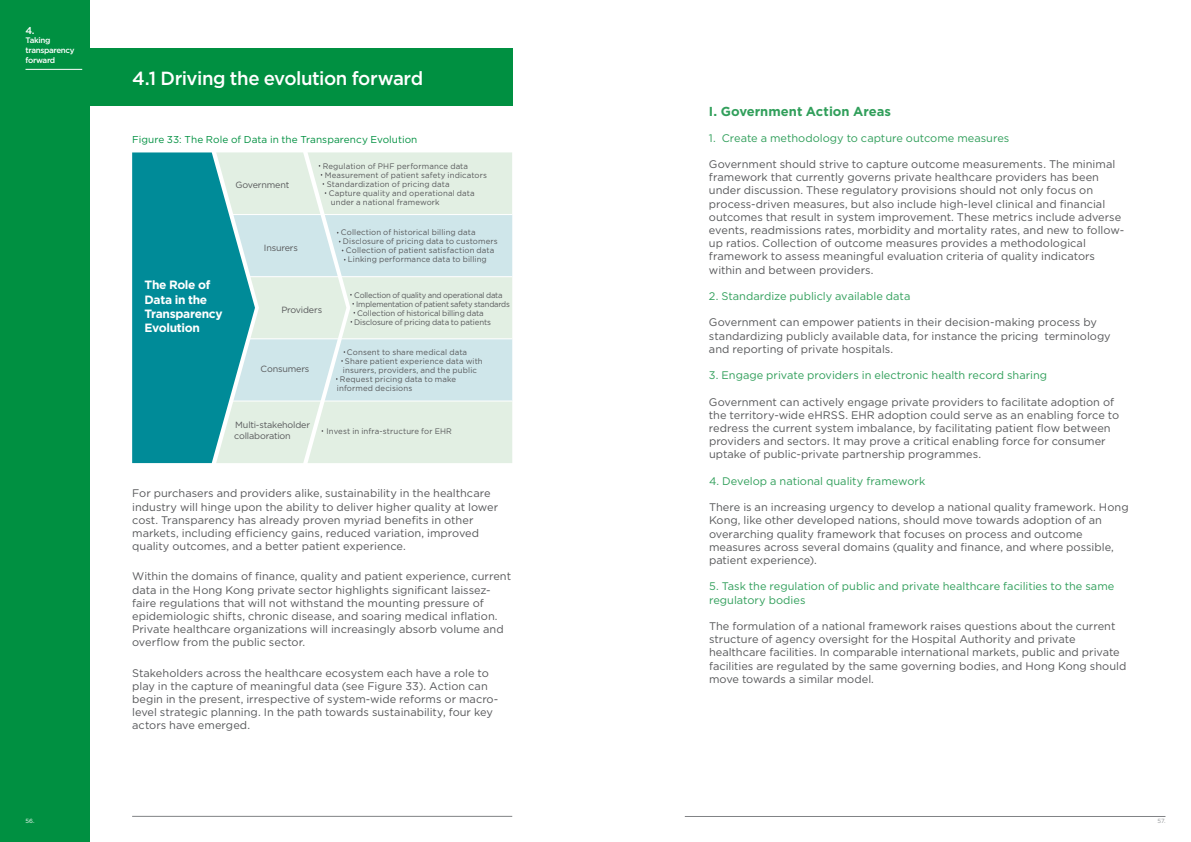
<style>
.page{position:relative;width:1191px;height:842px;background:#fff}
.page>*{position:absolute;margin:0;border:0;box-sizing:border-box;transform-origin:0 0}
.t1{font:500 19px "Gotham";letter-spacing:-.025em;color:#fff}
.t2{font:700 13px "Gotham";color:#319f5b}
.t3{font:700 12px/14.4px "Gotham";letter-spacing:-.03em;color:#fff}
.t4{font:11px/13.2px "Gotham";color:#57585a}
.t5{font:11px/13.2px "Gotham";color:#319f5b}
.t6{font:10px "Gotham";letter-spacing:.005em;color:#009041}
.t7{font:500 10px "Gotham";color:#fff}
.t8{font:9px/10.8px "Gotham";letter-spacing:-.02em;color:#57585a}
.t9{font:8px "Gotham";letter-spacing:.01em;color:#57585a}
.t10{font:8px "Gotham";letter-spacing:-.025em;color:#57585a;scale:.95 1}
.t11{font:8px "Gotham";letter-spacing:-.025em;color:#57585a;scale:.96 1}
.t12{font:8px "Gotham";letter-spacing:-.015em;color:#57585a}
.t13{font:8px "Gotham";letter-spacing:-.02em;color:#57585a}
.t14{font:500 8px/9.6px "Gotham";letter-spacing:-.04em;color:#fff}
.t15{font:6px "Gotham";color:#fff}
.t16{font:6px "Gotham";color:#939598}
</style>
<div class="page">
<hr style="left:685px;top:816px;width:480px;height:1px;background:#808285">
<hr style="left:132px;top:816px;width:380px;height:1px;background:#808285">
<div style="left:0;top:0;width:89px;height:842px;background:#009041"></div>
<div style="left:0;top:49px;width:512px;height:57px;background:#009041"></div>
<hr style="left:26px;top:69px;width:56px;height:1px;background:#fff">
<svg style="left:132px;top:152px;width:380px;height:311px;background:#a0d2d1"></svg>
<hr style="left:231px;top:214px;width:281px;height:1px;background:#fff">
<hr style="left:249px;top:276px;width:263px;height:1px;background:#fff">
<hr style="left:249px;top:338px;width:263px;height:1px;background:#fff">
<hr style="left:231px;top:400px;width:281px;height:1px;background:#fff">
<p class="t7" style="left:26px;top:25px;width:11px">4.</p>
<p class="t14" style="left:26px;top:36px;width:51px">Taking transparency forward</p>
<h1 class="t1" style="left:132px;top:68px;width:292px">4.1 Driving the evolution forward</h1>
<p class="t6" style="left:132px;top:134px;width:287px">Figure 33: The Role of Data in the Transparency Evolution</p>
<p class="t3" style="left:145px;top:277px;width:79px">The Role of<br>Data in the<br>Transparency<br>Evolution</p>
<p class="t8" style="left:235px;top:179px;width:55px">Government</p>
<p class="t8" style="left:264px;top:242px;width:36px">Insurers</p>
<p class="t9" style="left:323px;top:161px;width:147px">Regulation of PHF performance data</p>
<p class="t9" style="left:325px;top:170px;width:164px">Measurement of patient safety indicators</p>
<p class="t9" style="left:327px;top:179px;width:124px">Standardization of pricing data</p>
<p class="t9" style="left:329px;top:188px;width:147px">Capture quality and operational data</p>
<p class="t9" style="left:331px;top:197px;width:110px">under a national framework</p>
<p class="t9" style="left:341px;top:228px;width:136px">Collection of historical billing data</p>
<p class="t9" style="left:343px;top:237px;width:156px">Disclosure of pricing data to customers</p>
<p class="t9" style="left:346px;top:246px;width:150px">Collection of patient satisfaction data</p>
<p class="t9" style="left:348px;top:255px;width:140px">Linking performance data to billing</p>
<p class="t8" style="left:281px;top:304px;width:42px">Providers</p>
<p class="t11" style="left:354px;top:290px;width:156px">Collection of quality and operational data</p>
<p class="t10" style="left:356px;top:299px;width:163px">Implementation of patient safety standards</p>
<p class="t12" style="left:357px;top:308px;width:128px">Collection of historical billing data</p>
<p class="t13" style="left:354px;top:317px;width:138px">Disclosure of pricing data to patients</p>
<p class="t8" style="left:260px;top:364px;width:50px">Consumers</p>
<p class="t8" style="left:234px;top:419px;width:77px">Multi-stakeholder collaboration</p>
<p class="t9" style="left:347px;top:347px;width:122px">Consent to share medical data</p>
<p class="t9" style="left:345px;top:356px;width:139px">Share patient experience data with</p>
<p class="t9" style="left:343px;top:365px;width:135px">insurers, providers, and the public</p>
<p class="t9" style="left:340px;top:374px;width:118px">Request pricing data to make</p>
<p class="t9" style="left:337px;top:383px;width:77px">informed decisions</p>
<p class="t9" style="left:326px;top:427px;width:127px">Invest in infra-structure for EHR</p>
<p class="t4" style="left:132px;top:487px;width:367px">For purchasers and providers alike, sustainability in the healthcare industry will hinge upon the ability to deliver higher quality at lower cost. Transparency has already proven myriad benefits in other markets, including efficiency gains, reduced variation, improved quality outcomes, and a better patient experience.</p>
<p class="t4" style="left:132px;top:570px;width:380px">Within the domains of finance, quality and patient experience, current data in the Hong Kong private sector highlights significant laissez&shy;faire regulations that will not withstand the mounting pressure of epidemiologic shifts, chronic disease, and soaring medical inflation.<br>Private healthcare organizations will increasingly absorb volume and overflow from the public sector.</p>
<p class="t4" style="left:132px;top:666px;width:368px">Stakeholders across the healthcare ecosystem each have a role to play in the capture of meaningful data (see Figure 33). Action can begin in the present, irrespective of system-wide reforms or macro&shy;level strategic planning. In the path towards sustainability, four key actors have emerged.</p>
<p class="t2" style="left:709px;top:104px;width:184px">I . Government Action Areas</p>
<p class="t5" style="left:709px;top:131px;width:302px">1. Create a methodology to capture outcome measures</p>
<p class="t4" style="left:709px;top:157px;width:417px">Government should strive to capture outcome measurements. The minimal framework that currently governs private healthcare providers has been under discussion. These regulatory provisions should not only focus on process-driven measures, but also include high-level clinical and financial outcomes that result in system improvement. These metrics include adverse events, readmissions rates, morbidity and mortality rates, and new to follow&shy;up ratios. Collection of outcome measures provides a methodological framework to assess meaningful evaluation criteria of quality indicators within and between providers.</p>
<p class="t5" style="left:709px;top:289px;width:203px">2. Standardize publicly available data</p>
<p class="t4" style="left:709px;top:316px;width:403px">Government can empower patients in their decision-making process by standardizing publicly available data, for instance the pricing terminology and reporting of private hospitals.</p>
<p class="t5" style="left:709px;top:369px;width:340px">3. Engage private providers in electronic health record sharing</p>
<p class="t4" style="left:709px;top:395px;width:411px">Government can actively engage private providers to facilitate adoption of the territory-wide eHRSS. EHR adoption could serve as an enabling force to redress the current system imbalance, by facilitating patient flow between providers and sectors. It may prove a critical enabling force for consumer uptake of public-private partnership programmes.</p>
<p class="t5" style="left:709px;top:474px;width:218px">4. Develop a national quality framework</p>
<p class="t4" style="left:709px;top:501px;width:421px">There is an increasing urgency to develop a national quality framework. Hong Kong, like other developed nations, should move towards adoption of an overarching quality framework that focuses on process and outcome measures across several domains (quality and finance, and where possible, patient experience).</p>
<p class="t5" style="left:709px;top:580px;width:407px">5. Task the regulation of public and private healthcare facilities to the same regulatory bodies</p>
<p class="t4" style="left:709px;top:619px;width:419px">The formulation of a national framework raises questions about the current structure of agency oversight for the Hospital Authority and private healthcare facilities. In comparable international markets, public and private facilities are regulated by the same governing bodies, and Hong Kong should move towards a similar model.</p>
<p class="t15" style="left:26px;top:817px;width:10px">56.</p>
<p class="t16" style="left:1157px;top:817px;width:9px">57.</p>
</div>
